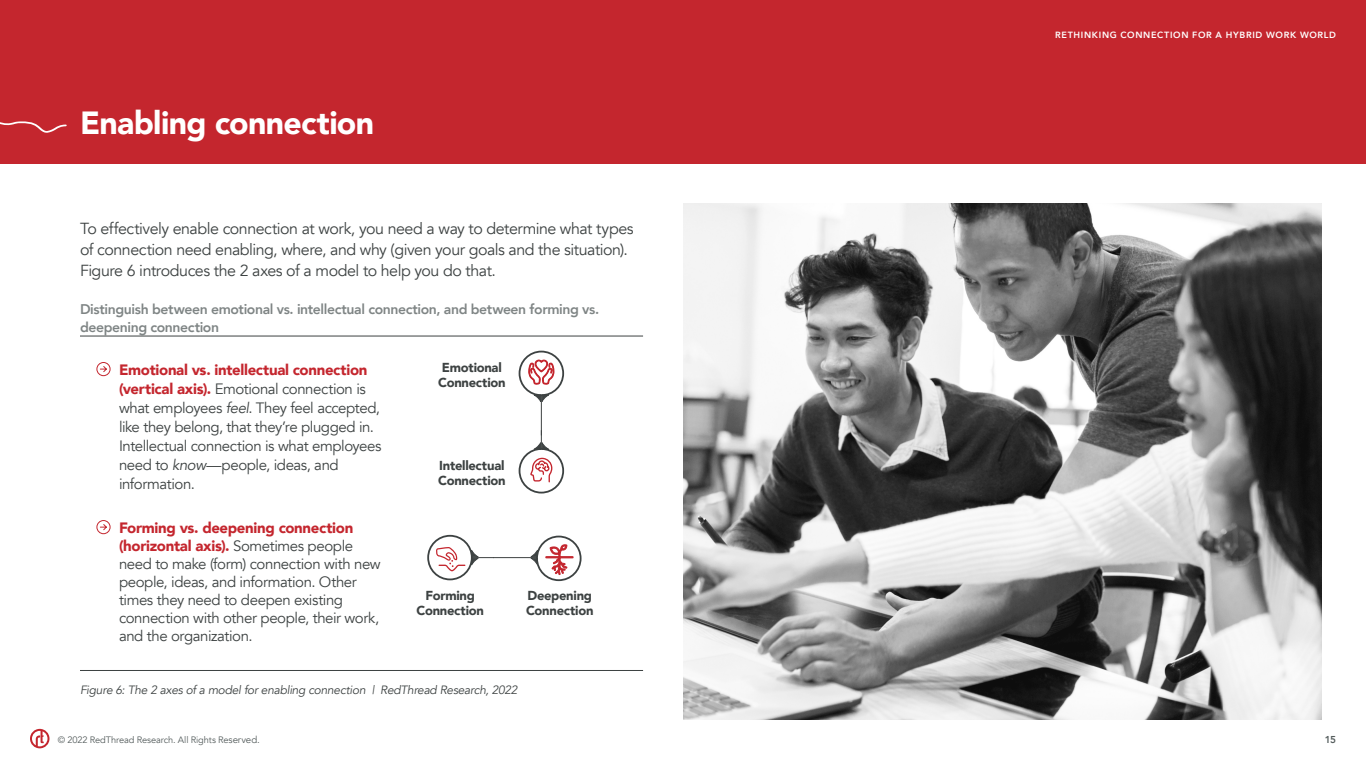
<style>
.page{position:relative;width:1366px;height:768px;background:#fff}
.page>*{position:absolute;margin:0;border:0;box-sizing:border-box;transform-origin:0 0}
.t1{font:900 32px "Avenir";letter-spacing:-.02em;color:#fff}
.t2{font:16px/21px "Avenir";letter-spacing:-.03em;color:#3d4242}
.t3{font:15px/19px "Avenir";letter-spacing:-.03em;color:#3d4242}
.t4{font:800 14px/18px "Avenir";letter-spacing:-.03em;color:#7f8585}
.t5{font:900 13px/15px "Avenir";letter-spacing:-.02em;color:#3d4242}
.t6{font:italic 12px "Avenir";letter-spacing:-.025em;color:#3d4242}
.t7{font:800 10px "Avenir";color:#545c5c}
.t8{font:9.3px "Avenir";letter-spacing:-.015em;color:#545c5c}
.t9{font:800 9px "Avenir";letter-spacing:.075em;color:#fff}
.s1{font-weight:900;color:#c4262e}
.s2{font-style:italic}
.s3{font-size:9.7px}
</style>
<div class="page">
<svg style="left:30px;top:729px;width:20px;height:19px"></svg>
<div style="left:0;top:0;width:1366px;height:164px;background:#c4262e"></div>
<svg style="left:0;top:121px;width:67px;height:12px"></svg>
<hr style="left:541px;top:391px;width:1px;height:44px;background:#3d4242">
<div style="left:520px;top:352px;width:43px;height:43px;background:#fff;border-radius:50%"></div>
<div style="left:519px;top:351px;width:45px;height:45px;border:2px solid #3d4242;border-radius:50%"></div>
<svg style="left:533px;top:394px;width:17px;height:9px"></svg>
<div style="left:519px;top:448px;width:45px;height:46px;border:2px solid #3d4242;border-radius:50%"></div>
<svg style="left:529px;top:430px;width:24px;height:64px"></svg>
<svg style="left:528px;top:359px;width:26px;height:26px"></svg>
<svg style="left:96px;top:362px;width:15px;height:14px"></svg>
<hr style="left:439px;top:557px;width:55px;height:1px;background:#3d4242">
<hr style="left:493px;top:557px;width:75px;height:1px;background:#3d4242">
<div style="left:428px;top:536px;width:44px;height:43px;background:#fff;border-radius:50%"></div>
<div style="left:427px;top:535px;width:46px;height:45px;border:2px solid #3d4242;border-radius:50%"></div>
<svg style="left:471px;top:549px;width:8px;height:17px"></svg>
<svg style="left:537px;top:537px;width:44px;height:43px"></svg>
<div style="left:536px;top:536px;width:46px;height:45px;border:2px solid #3d4242;border-radius:50%"></div>
<svg style="left:530px;top:549px;width:9px;height:17px"></svg>
<svg style="left:546px;top:545px;width:27px;height:30px"></svg>
<svg style="left:96px;top:520px;width:15px;height:15px"></svg>
<hr style="left:80px;top:336px;width:563px;height:1px;background:#3d4242">
<hr style="left:80px;top:670px;width:563px;height:1px;background:#3d4242">
<svg style="left:436px;top:547px;width:29px;height:24px"></svg>
<img style="left:683px;top:204px;width:639px;height:516px">
<h1 class="t1" style="left:80px;top:95px;width:296px">Enabling connection</h1>
<p class="t2" style="left:80px;top:219px;width:555px">To effectively enable connection at work, you need a way to determine what types of connection need enabling, where, and why (given your goals and the situation).<br>Figure 6 introduces the 2 axes of a model to help you do that.</p>
<p class="t4" style="left:80px;top:300px;width:521px">Distinguish between emotional vs. intellectual connection, and between forming vs. deepening connection</p>
<p class="t3" style="left:119px;top:361px;width:264px"><span class="s1">Emotional vs. intellectual connection (vertical axis).</span> Emotional connection is what employees <span class="s2">feel</span>. They feel accepted, like they belong, that they’re plugged in.<br>Intellectual connection is what employees need to <span class="s2">know</span>—people, ideas, and information.</p>
<p class="t3" style="left:119px;top:519px;width:263px;line-height:18px"><span class="s1">Forming vs. deepening connection (horizontal axis).</span> Sometimes people need to make (form) connection with new people, ideas, and information. Other times they need to deepen existing connection with other people, their work, and the organization.</p>
<p class="t5" style="left:438px;top:360px;width:69px">Emotional<br>Connection</p>
<p class="t5" style="left:438px;top:458px;width:69px">Intellectual<br>Connection</p>
<p class="t5" style="left:417px;top:588px;width:69px;text-align:center">Forming<br>Connection</p>
<p class="t5" style="left:526px;top:588px;width:69px">Deepening<br>Connection</p>
<p class="t6" style="left:80px;top:683px;width:439px">Figure 6: The 2 axes of a model for enabling connection | RedThread Research, 2022</p>
<p class="t9" style="left:1055px;top:28px;width:282px">RETHINKING CONNECTION FOR A HYBRID WORK WORLD</p>
<p class="t8" style="left:58px;top:734px;width:203px">© 2022 RedThread Research. All Rights Re<span class="s3">served.</span></p>
<p class="t7" style="left:1325px;top:731px;width:13px">15</p>
</div>
